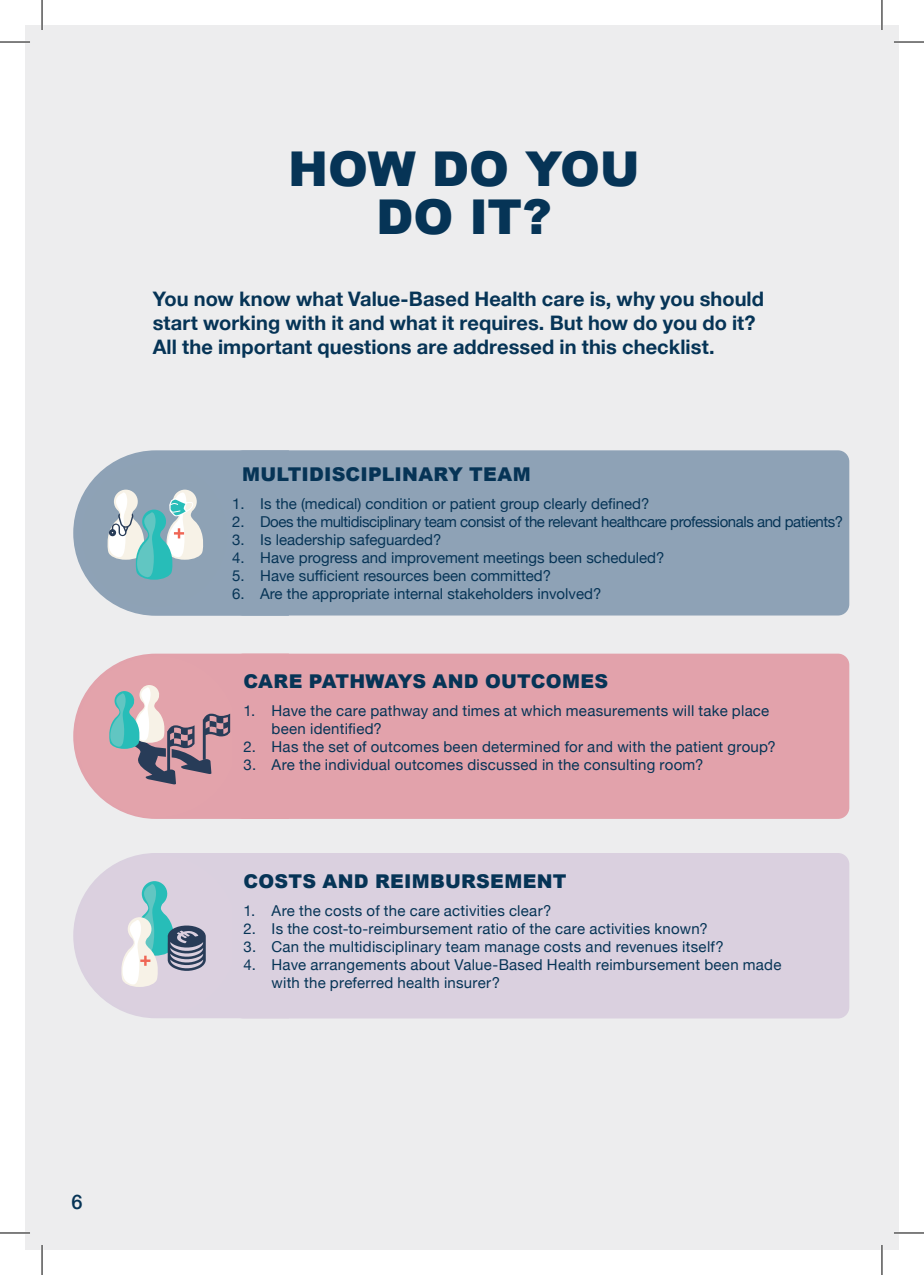
<style>
.page{position:relative;width:924px;height:1275px;background:#fff}
.page>*{position:absolute;margin:0;border:0;box-sizing:border-box;transform-origin:0 0}
.t1{font:900 48px/48px "Arial";letter-spacing:-.005em;color:#063456;text-align:center}
.t2{font:700 20px/24px "Helvetica Neue";letter-spacing:.005em;color:#063456}
.t3{font:500 20px "Helvetica Neue";color:#063456}
.t4{font:900 19px "Arial";letter-spacing:.01em;color:#063456}
.t5{font:15px/18px "Helvetica Neue";letter-spacing:.015em;color:#063456}
.t6{font:15px "Helvetica Neue";letter-spacing:-.03em;color:#063456}
</style>
<div class="page">
<div style="left:25px;top:25px;width:873px;height:1225px;background:#ededee"></div>
<svg style="left:73px;top:853px;width:167px;height:165px"></svg>
<svg style="left:73px;top:653px;width:167px;height:166px;background:#cda8b0"></svg>
<svg style="left:73px;top:450px;width:216px;height:166px"></svg>
<div style="left:232px;top:450px;width:616px;height:165px;background:#8ea2b6;border-radius:11px"></div>
<div style="left:232px;top:653px;width:616px;height:166px;background:#e2a2ab;border-radius:11px"></div>
<div style="left:232px;top:853px;width:616px;height:165px;background:#dad0df;border-radius:11px"></div>
<hr style="left:0;top:41px;width:30px;height:2px;background:#fff">
<hr style="left:893px;top:41px;width:30px;height:2px;background:#fff">
<hr style="left:0;top:1231px;width:30px;height:3px;background:#fff">
<hr style="left:893px;top:1231px;width:30px;height:3px;background:#fff">
<hr style="left:41px;top:0;width:2px;height:30px;background:#fff">
<hr style="left:41px;top:1245px;width:2px;height:30px;background:#fff">
<hr style="left:880px;top:0;width:2px;height:30px;background:#fff">
<hr style="left:880px;top:1245px;width:2px;height:30px;background:#fff">
<hr style="left:0;top:42px;width:30px;height:1px;background:#000">
<hr style="left:893px;top:42px;width:30px;height:1px;background:#000">
<hr style="left:0;top:1232px;width:30px;height:1px;background:#000">
<hr style="left:893px;top:1232px;width:30px;height:1px;background:#000">
<hr style="left:42px;top:0;width:1px;height:30px;background:#000">
<hr style="left:42px;top:1245px;width:1px;height:30px;background:#000">
<hr style="left:881px;top:0;width:1px;height:30px;background:#000">
<hr style="left:881px;top:1245px;width:1px;height:30px;background:#000">
<h1 class="t1" style="left:288px;top:143px;width:353px">HOW DO YOU<br>DO IT?</h1>
<h2 class="t2" style="left:153px;top:287px;width:612px">You now know what Value-Based Health care is, why you should start working with it and what it requires. But how do you do it?<br>All the important questions are addressed in this checklist.</h2>
<p class="t4" style="left:242px;top:460px;width:290px">MULTIDISCIPLINARY TEAM</p>
<p class="t5" style="left:232px;top:495px;width:418px">1. Is the (medical) condition or patient group clearly defined?</p>
<p class="t6" style="left:232px;top:511px;width:612px">2. Does the multidisciplinary team consist of the relevant healthcare professionals and patients?</p>
<p class="t5" style="left:232px;top:531px;width:211px">3. Is leadership safeguarded?</p>
<p class="t5" style="left:232px;top:549px;width:433px">4. Have progress and improvement meetings been scheduled?</p>
<p class="t5" style="left:232px;top:567px;width:320px">5. Have sufficient resources been committed?</p>
<p class="t5" style="left:232px;top:585px;width:370px">6. Are the appropriate internal stakeholders involved?</p>
<p class="t4" style="left:243px;top:667px;width:366px">CARE PATHWAYS AND OUTCOMES</p>
<p class="t5" style="left:271px;top:703px;width:499px;text-indent:-28px">1. Have the care pathway and times at which measurements will take place been identified?</p>
<p class="t5" style="left:243px;top:739px;width:533px">2. Has the set of outcomes been determined for and with the patient group?</p>
<p class="t5" style="left:243px;top:757px;width:461px">3. Are the individual outcomes discussed in the consulting room?</p>
<p class="t4" style="left:243px;top:867px;width:324px">COSTS AND REIMBURSEMENT</p>
<p class="t5" style="left:243px;top:902px;width:309px">1. Are the costs of the care activities clear?</p>
<p class="t5" style="left:243px;top:920px;width:465px">2. Is the cost-to-reimbursement ratio of the care activities known?</p>
<p class="t5" style="left:243px;top:938px;width:481px">3. Can the multidisciplinary team manage costs and revenues itself?</p>
<p class="t5" style="left:271px;top:956px;width:511px;text-indent:-28px">4. Have arrangements about Value-Based Health reimbursement been made with the preferred health insurer?</p>
<h2 class="t3" style="left:71px;top:1185px;width:13px">6</h2>
</div>
